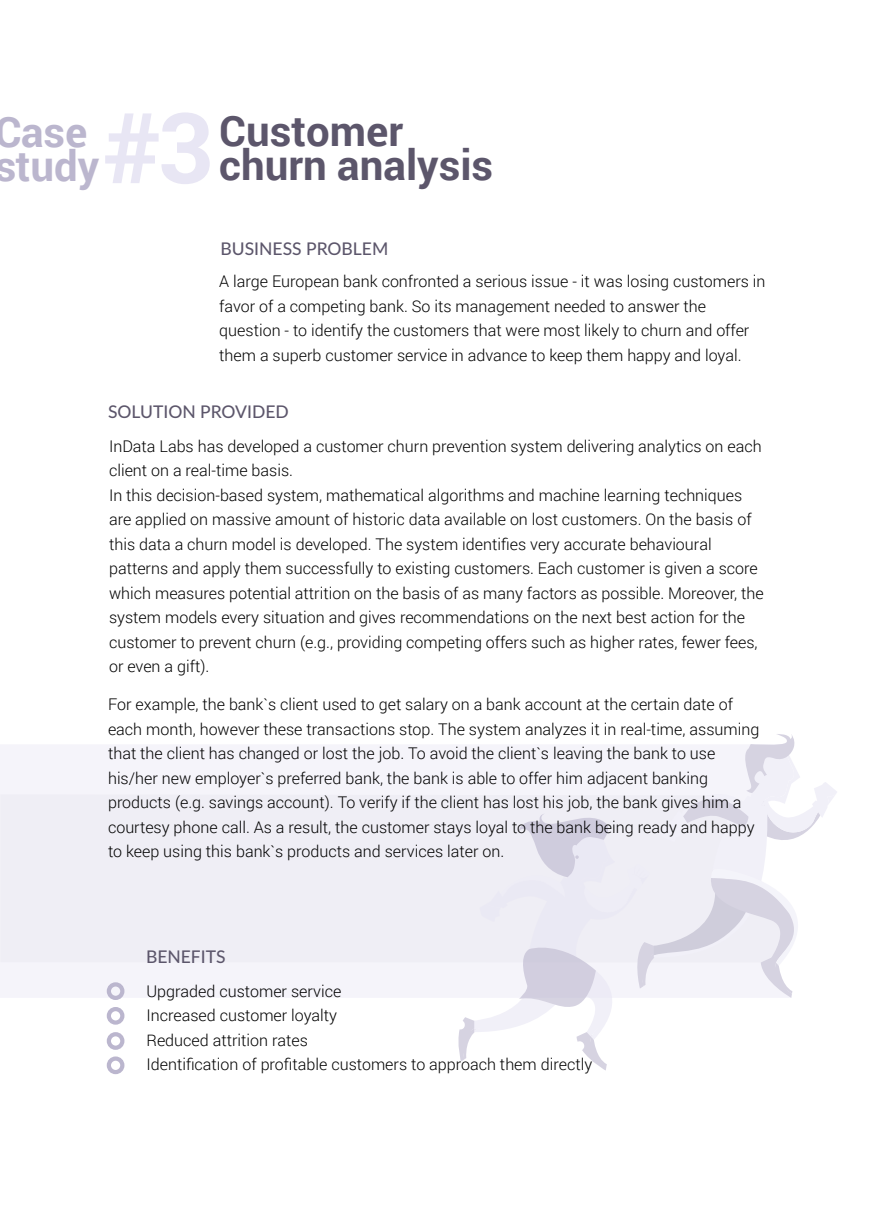
<style>
.page{position:relative;width:872px;height:1232px;background:#fff}
.page>*{position:absolute;margin:0;border:0;box-sizing:border-box;transform-origin:0 0}
.t1{font:700 98px "Roboto";color:#e8e6f4}
.t2{font:700 42px/33.6px "Roboto";color:#5c566b}
.t3{font:700 42px/33.6px "Roboto";color:#bbb6ce}
.t4{font:500 17.5px "Lato";color:#5c566b}
.t5{font:300 16.1px/24.5px "Roboto";color:#000}
</style>
<div class="page">
<div style="left:0;top:745px;width:458px;height:253px;background:#f5f4fa"></div>
<div style="left:0;top:794px;width:458px;height:168px;background:#efeef5"></div>
<svg style="left:458px;top:734px;width:379px;height:336px"></svg>
<div style="left:107px;top:982px;width:17px;height:18px;border:4px solid #bbb6ce;border-radius:50%"></div>
<div style="left:107px;top:1007px;width:17px;height:17px;border:4px solid #bbb6ce;border-radius:50%"></div>
<div style="left:107px;top:1032px;width:17px;height:18px;border:4px solid #bbb6ce;border-radius:50%"></div>
<div style="left:107px;top:1056px;width:17px;height:18px;border:4px solid #bbb6ce;border-radius:50%"></div>
<h1 class="t1" style="left:103px;top:79px;width:113px">#3</h1>
<h2 class="t3" style="left:-6px;top:114px;width:107px">Case study</h2>
<h2 class="t2" style="left:219px;top:113px;width:276px">Customer churn analysis</h2>
<p class="t4" style="left:221px;top:236px;width:169px">BUSINESS PROBLEM</p>
<p class="t5" style="left:219px;top:269px;width:548px">A large European bank confronted a serious issue - it was losing customers in favor of a competing bank. So its management needed to answer the question - to identify the customers that were most likely to churn and offer them a superb customer service in advance to keep them happy and loyal.</p>
<p class="t4" style="left:108px;top:399px;width:182px">SOLUTION PROVIDED</p>
<p class="t5" style="left:109px;top:433px;width:656px">InData Labs has developed a customer churn prevention system delivering analytics on each client on a real-time basis.<br>In this decision-based system, mathematical algorithms and machine learning techniques are applied on massive amount of historic data available on lost customers. On the basis of this data a churn model is developed. The system identifies very accurate behavioural patterns and apply them successfully to existing customers. Each customer is given a score which measures potential attrition on the basis of as many factors as possible. Moreover, the system models every situation and gives recommendations on the next best action for the customer to prevent churn (e.g., providing competing offers such as higher rates, fewer fees, or even a gift).</p>
<p class="t5" style="left:108px;top:691px;width:653px">For example, the bank`s client used to get salary on a bank account at the certain date of each month, however these transactions stop. The system analyzes it in real-time, assuming that the client has changed or lost the job. To avoid the client`s leaving the bank to use his/her new employer`s preferred bank, the bank is able to offer him adjacent banking products (e.g. savings account). To verify if the client has lost his job, the bank gives him a courtesy phone call. As a result, the customer stays loyal to the bank being ready and happy to keep using this bank`s products and services later on.</p>
<p class="t4" style="left:146px;top:944px;width:81px">BENEFITS</p>
<p class="t5" style="left:146px;top:978px;width:447px">Upgraded customer service<br>Increased customer loyalty<br>Reduced attrition rates<br>Identification of profitable customers to approach them directly</p>
</div>
